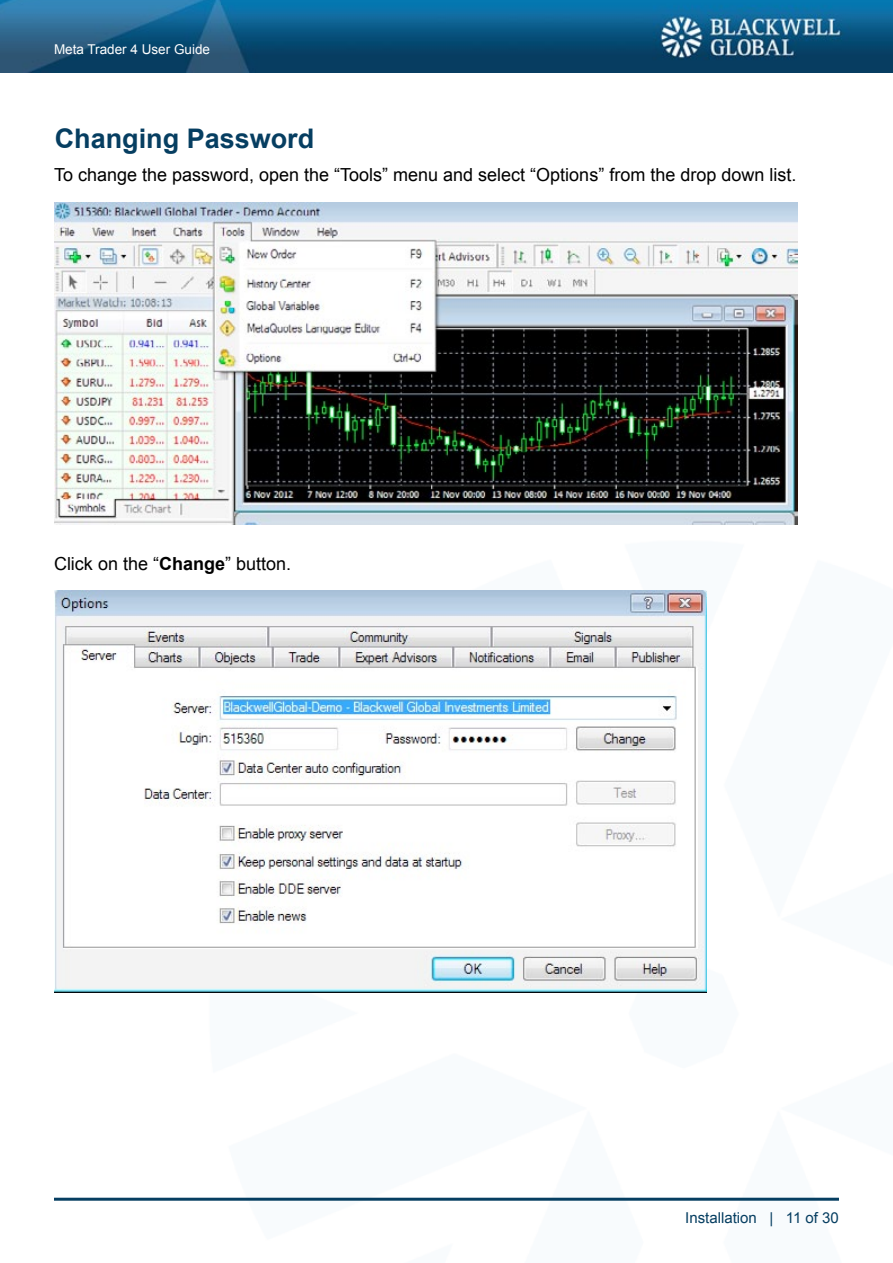
<style>
.page{position:relative;width:893px;height:1263px;background:#fff}
.page>*{position:absolute;margin:0;border:0;box-sizing:border-box;transform-origin:0 0}
.t1{font:700 27px "Arial";color:#063e61}
.t2{font:18px "Arial";color:#000}
.t3{font:15px "Arial";color:#063e61}
.t4{font:13.5px "Arial";color:#fff}
.s1{font-weight:700}
</style>
<div class="page">
<img style="left:0;top:0;width:893px;height:73px">
<hr style="left:54px;top:1198px;width:785px;height:3px;background:#063e61">
<img style="left:55px;top:203px;width:742px;height:322px">
<img style="left:55px;top:591px;width:651px;height:402px">
<p class="t4" style="left:54px;top:40px;width:158px">Meta Trader 4 User Guide</p>
<h1 class="t1" style="left:55px;top:121px;width:261px">Changing Password</h1>
<p class="t2" style="left:54px;top:163px;width:744px">To change the password, open the “Tools” menu and select “Options” from the drop down list.</p>
<p class="t2" style="left:54px;top:552px;width:239px">Click on the “<span class="s1">Change</span>” button.</p>
<p class="t3" style="left:685px;top:1208px;width:155px">Installation | 11 of 30</p>
</div>
